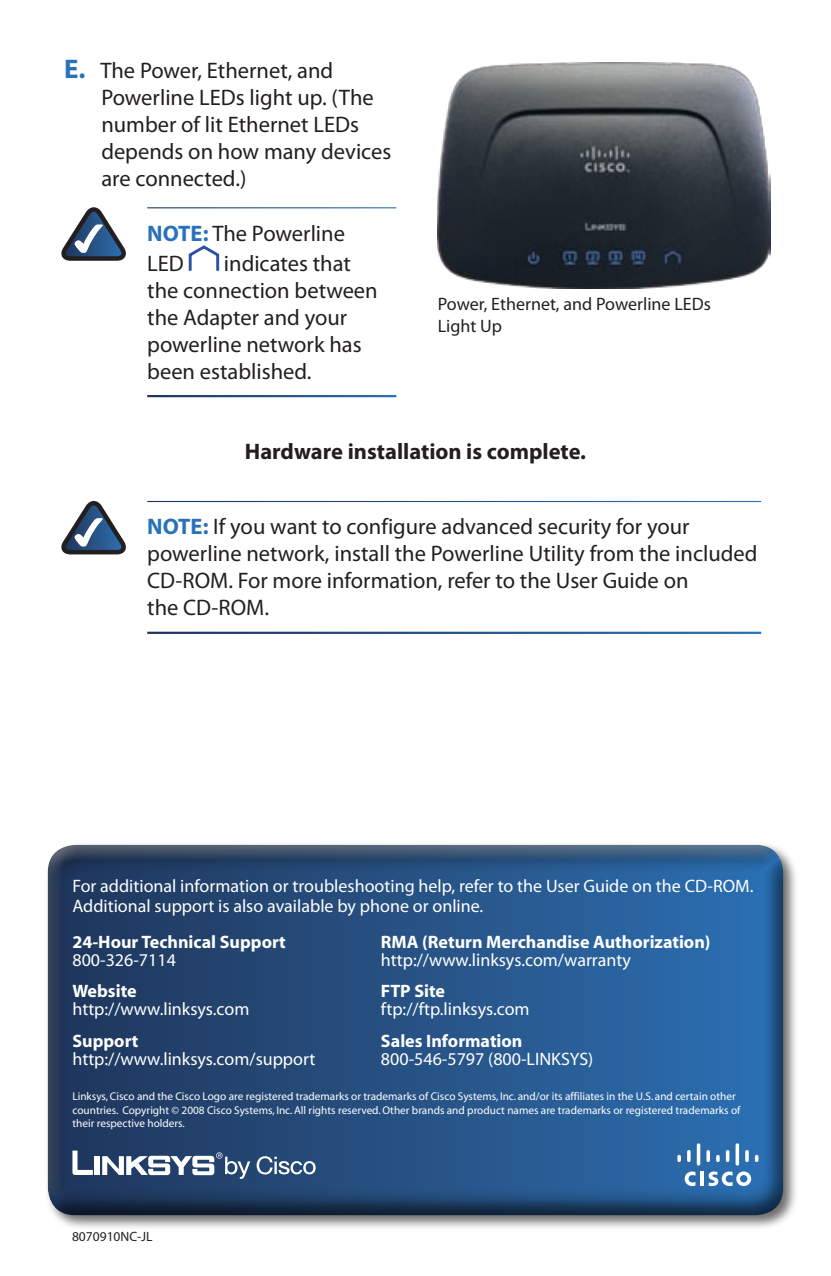
<style>
.page{position:relative;width:831px;height:1276px;background:#fff}
.page>*{position:absolute;margin:0;border:0;box-sizing:border-box;transform-origin:0 0}
.t1{font:22.5px/27px "Myriad Pro";color:#231f20}
.t2{font:700 22.5px "Myriad Pro";color:#231f20}
.t3{font:18px "Myriad";color:#fff}
.t4{font:18px/20.2px "Myriad Pro";color:#fff}
.t5{font:700 18px "Myriad";color:#fff}
.t6{font:18px/21.6px "Myriad Pro";color:#231f20}
.t7{font:13.5px "Myriad Pro";color:#231f20}
.t8{font:11.25px/13.5px "Myriad";color:#fff}
.s1{font-weight:700;font-size:27px;color:#2972b9}
.s2{font-weight:700;color:#2972b9}
</style>
<div class="page">
<div style="left:44px;top:841px;width:762px;height:396px;background:#231f20;opacity:.65"></div>
<div style="left:46px;top:843px;width:738px;height:374px;background:#231f20;opacity:.75"></div>
<svg style="left:256px;top:1156px;width:59px;height:18px"></svg>
<div style="left:95px;top:1156px;width:5px;height:19px;background:#fff"></div>
<svg style="left:72px;top:1150px;width:21px;height:25px"></svg>
<svg style="left:102px;top:1152px;width:148px;height:27px"></svg>
<hr style="left:700px;top:1172px;width:3px;height:14px;background:#fff">
<svg style="left:684px;top:1171px;width:11px;height:15px"></svg>
<svg style="left:708px;top:1171px;width:42px;height:15px"></svg>
<svg style="left:677px;top:1155px;width:3px;height:7px"></svg>
<svg style="left:686px;top:1150px;width:4px;height:12px"></svg>
<svg style="left:696px;top:1143px;width:4px;height:22px"></svg>
<svg style="left:706px;top:1150px;width:3px;height:12px"></svg>
<svg style="left:716px;top:1155px;width:3px;height:7px"></svg>
<svg style="left:725px;top:1150px;width:4px;height:12px"></svg>
<hr style="left:735px;top:1143px;width:3px;height:22px;background:#fff;border-radius:2px">
<svg style="left:745px;top:1150px;width:3px;height:12px"></svg>
<svg style="left:754px;top:1155px;width:4px;height:7px"></svg>
<svg style="left:61px;top:207px;width:65px;height:54px"></svg>
<svg style="left:189px;top:245px;width:30px;height:26px"></svg>
<svg style="left:61px;top:501px;width:65px;height:53px"></svg>
<img style="left:437px;top:62px;width:333px;height:227px">
<p class="t1" style="left:101px;top:56px;width:291px;text-indent:-37px"><span class="s1">E.</span> The Power, Ethernet, and<br>Powerline LEDs light up. (The number of lit Ethernet LEDs depends on how many devices are connected.)</p>
<p class="t1" style="left:147px;top:218px;width:199px;line-height:29.9px"><span class="s2">NOTE:</span> The Powerline<br>LED</p>
<p class="t1" style="left:147px;top:249px;width:232px;text-indent:77px">indicates that the connection between the Adapter and your powerline network has been established.</p>
<p class="t6" style="left:437px;top:293px;width:274px">Power, Ethernet, and Powerline LEDs<br>Light Up</p>
<p class="t2" style="left:245px;top:437px;width:342px">Hardware installation is complete.</p>
<p class="t1" style="left:147px;top:513px;width:611px"><span class="s2">NOTE:</span> If you want to configure advanced security for your powerline network, install the Powerline Utility from the included CD-ROM. For more information, refer to the User Guide on<br>the CD-ROM.</p>
<p class="t4" style="left:72px;top:875px;width:682px">For additional information or troubleshooting help, refer to the User Guide on the CD-ROM.<br>Additional support is also available by phone or online.</p>
<p class="t5" style="left:72px;top:932px;width:215px">24-Hour Technical Support</p>
<p class="t3" style="left:72px;top:951px;width:105px">800-326-7114</p>
<p class="t5" style="left:381px;top:932px;width:331px">RMA (Return Merchandise Authorization)</p>
<p class="t3" style="left:381px;top:951px;width:251px">http://www.linksys.com/warranty</p>
<p class="t5" style="left:72px;top:982px;width:66px">Website</p>
<p class="t3" style="left:72px;top:1000px;width:178px">http://www.linksys.com</p>
<p class="t5" style="left:381px;top:982px;width:66px">FTP Site</p>
<p class="t3" style="left:381px;top:1000px;width:150px">ftp://ftp.linksys.com</p>
<p class="t5" style="left:381px;top:1031px;width:143px">Sales Information</p>
<p class="t3" style="left:381px;top:1050px;width:214px">800-546-5797 (800-LINKSYS)</p>
<p class="t8" style="left:72px;top:1090px;width:669px">Linksys, Cisco and the Cisco Logo are registered trademarks or trademarks of Cisco Systems, Inc. and/or its affiliates in the U.S. and certain other countries. Copyright © 2008 Cisco Systems, Inc. All rights reserved. Other brands and product names are trademarks or registered trademarks of their respective holders.</p>
<p class="t5" style="left:72px;top:1031px;width:68px">Support</p>
<p class="t3" style="left:72px;top:1050px;width:244px">http://www.linksys.com/support</p>
<p class="t7" style="left:72px;top:1228px;width:82px">8070910NC-JL</p>
</div>
